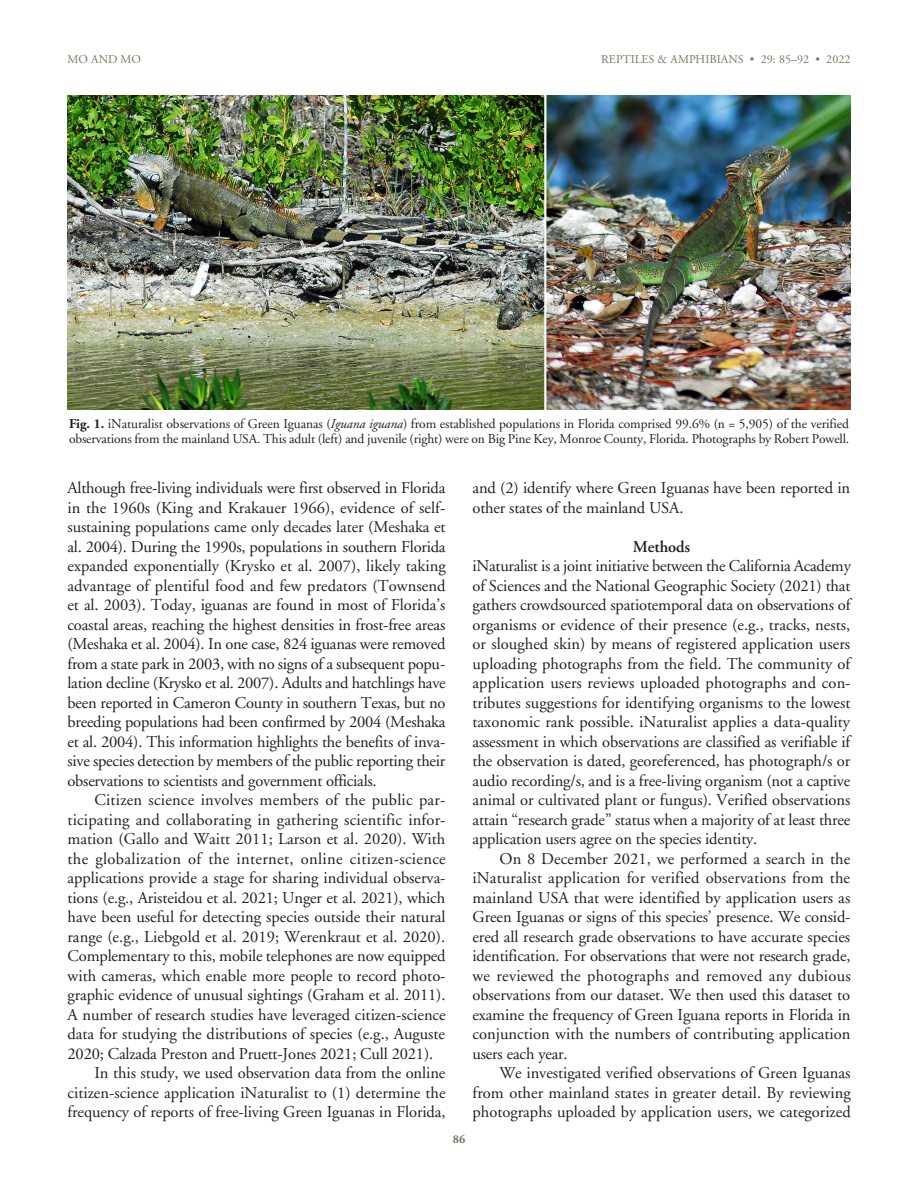
<style>
.page{position:relative;width:918px;height:1188px;background:#fff}
.page>*{position:absolute;margin:0;border:0;box-sizing:border-box;transform-origin:0 0}
.TEXT{font:16.5px/19.5px "Adobe Garamond";letter-spacing:-.005em;color:#231f20;text-align:justify}
.SUBhead{font:600 16.5px "Adobe Garamond";letter-spacing:-.01em;color:#231f20}
.Figure_Caption{font:13.5px/15px "Adobe Garamond";letter-spacing:-.01em;color:#231f20}
.t1{font:12px "Adobe Garamond";letter-spacing:.005em;color:#717a60}
.t2{font:700 12px "Adobe Garamond";color:#717a60}
.s1{font-weight:700}
.s2{font-style:italic}
</style>
<div class="page">
<img style="left:68px;top:95px;width:782px;height:314px">
<p class="t1" style="left:68px;top:53px;width:75px">MO AND MO</p>
<p class="t1" style="left:601px;top:53px;width:251px">REPTILES &amp; AMPHIBIANS • 29: 85–92 • 2022</p>
<p class="Figure_Caption" style="left:69px;top:416px;width:782px"><span class="s1">Fig. 1.</span> iNaturalist observations of Green Iguanas (<span class="s2">Iguana iguana</span>) from established populations in Florida comprised 99.6% (n = 5,905) of the verified observations from the mainland USA. This adult (left) and juvenile (right) were on Big Pine Key, Monroe County, Florida. Photographs by Robert Powell.</p>
<p class="TEXT" style="left:68px;top:479px;width:380px">Although free-living individuals were first observed in Florida in the 1960s (King and Krakauer 1966), evidence of self&shy;sustaining populations came only decades later (Meshaka et al. 2004). During the 1990s, populations in southern Florida expanded exponentially (Krysko et al. 2007), likely taking advantage of plentiful food and few predators (Townsend et al. 2003). Today, iguanas are found in most of Florida’s coastal areas, reaching the highest densities in frost-free areas (Meshaka et al. 2004). In one case, 824 iguanas were removed from a state park in 2003, with no signs of a subsequent popu&shy;lation decline (Krysko et al. 2007). Adults and hatchlings have been reported in Cameron County in southern Texas, but no breeding populations had been confirmed by 2004 (Meshaka et al. 2004). This information highlights the benefits of inva&shy;sive species detection by members of the public reporting their observations to scientists and government officials.</p>
<p class="TEXT" style="left:68px;top:791px;width:380px;text-indent:27px">Citizen science involves members of the public par&shy;ticipating and collaborating in gathering scientific infor&shy;mation (Gallo and Waitt 2011; Larson et al. 2020). With the globalization of the internet, online citizen-science applications provide a stage for sharing individual observa&shy;tions (e.g., Aristeidou et al. 2021; Unger et al. 2021), which have been useful for detecting species outside their natural range (e.g., Liebgold et al. 2019; Werenkraut et al. 2020).<br>Complementary to this, mobile telephones are now equipped with cameras, which enable more people to record photo&shy;graphic evidence of unusual sightings (Graham et al. 2011).<br>A number of research studies have leveraged citizen-science data for studying the distributions of species (e.g., Auguste 2020; Calzada Preston and Pruett-Jones 2021; Cull 2021).</p>
<p class="TEXT" style="left:68px;top:1064px;width:380px;text-indent:27px">In this study, we used observation data from the online citizen-science application iNaturalist to (1) determine the frequency of reports of free-living Green Iguanas in Florida,</p>
<p class="TEXT" style="left:472px;top:479px;width:379px">and (2) identify where Green Iguanas have been reported in other states of the mainland USA.</p>
<p class="SUBhead" style="left:633px;top:537px;width:59px">Methods</p>
<p class="TEXT" style="left:472px;top:557px;width:380px">iNaturalist is a joint initiative between the California Academy of Sciences and the National Geographic Society (2021) that gathers crowdsourced spatiotemporal data on observations of organisms or evidence of their presence (e.g., tracks, nests, or sloughed skin) by means of registered application users uploading photographs from the field. The community of application users reviews uploaded photographs and con&shy;tributes suggestions for identifying organisms to the lowest taxonomic rank possible. iNaturalist applies a data-quality assessment in which observations are classified as verifiable if the observation is dated, georeferenced, has photograph/s or audio recording/s, and is a free-living organism (not a captive animal or cultivated plant or fungus). Verified observations attain “research grade” status when a majority of at least three application users agree on the species identity.</p>
<p class="TEXT" style="left:472px;top:849px;width:380px;text-indent:27px">On 8 December 2021, we performed a search in the iNaturalist application for verified observations from the mainland USA that were identified by application users as Green Iguanas or signs of this species’ presence. We consid&shy;ered all research grade observations to have accurate species identification. For observations that were not research grade, we reviewed the photographs and removed any dubious observations from our dataset. We then used this dataset to examine the frequency of Green Iguana reports in Florida in conjunction with the numbers of contributing application users each year.</p>
<p class="TEXT" style="left:472px;top:1064px;width:380px;text-indent:27px">We investigated verified observations of Green Iguanas from other mainland states in greater detail. By reviewing photographs uploaded by application users, we categorized</p>
<p class="t2" style="left:453px;top:1132px;width:14px">86</p>
</div>
